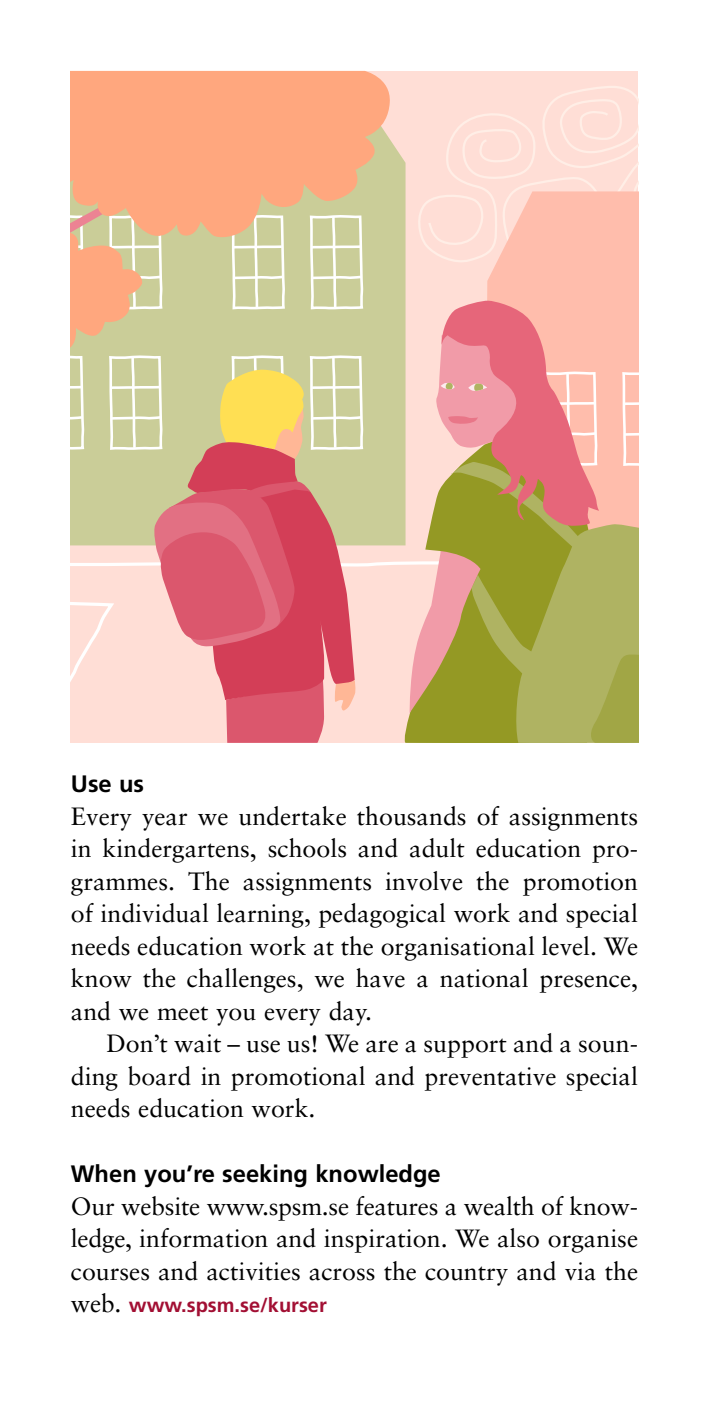
<style>
.page{position:relative;width:709px;height:1418px;background:#fff}
.page>*{position:absolute;margin:0;border:0;box-sizing:border-box;transform-origin:0 0}
.Bröd_utan_indrag{font:25px/32.5px "Sabon";color:#000;text-align:justify}
.brödtext{font:25px/32.5px "Sabon";color:#000;text-align:justify}
.underrubrik{font:700 23.75px "Frutiger LT Std";color:#000}
.Bröd_utan_indrag-2{font:700 20px "Frutiger LT Std";color:#a20f33}
.s1{font-family:"Sabon";font-weight:400;font-size:25px;color:#000}
</style>
<div class="page">
<div style="left:71px;top:71px;width:320px;height:14px;background:#ffa77e"></div>
<svg style="left:71px;top:85px;width:567px;height:658px;background:#e1b394"></svg>
<p class="underrubrik" style="left:71px;top:769px;width:75px">Use us</p>
<p class="Bröd_utan_indrag" style="left:71px;top:799px;width:568px">Every year we undertake thousands of assignments in kindergartens, schools and adult education pro&shy;grammes. The assignments involve the promotion of individual learning, pedagogical work and special needs education work at the organisational level. We know the challenges, we have a national presence, and we meet you every day.</p>
<p class="brödtext" style="left:71px;top:1026px;width:568px;text-indent:35px">Don’t wait – use us! We are a support and a soun&shy;ding board in promotional and preventative special needs education work.</p>
<p class="underrubrik" style="left:71px;top:1159px;width:371px">When you’re seeking knowledge</p>
<p class="Bröd_utan_indrag" style="left:71px;top:1189px;width:568px">Our website www.spsm.se features a wealth of know&shy;ledge, information and inspiration. We also organise courses and activities across the country and via the</p>
<p class="Bröd_utan_indrag-2" style="left:71px;top:1293px;width:257px"><span class="s1">web.</span> www.spsm.se/kurser</p>
</div>
